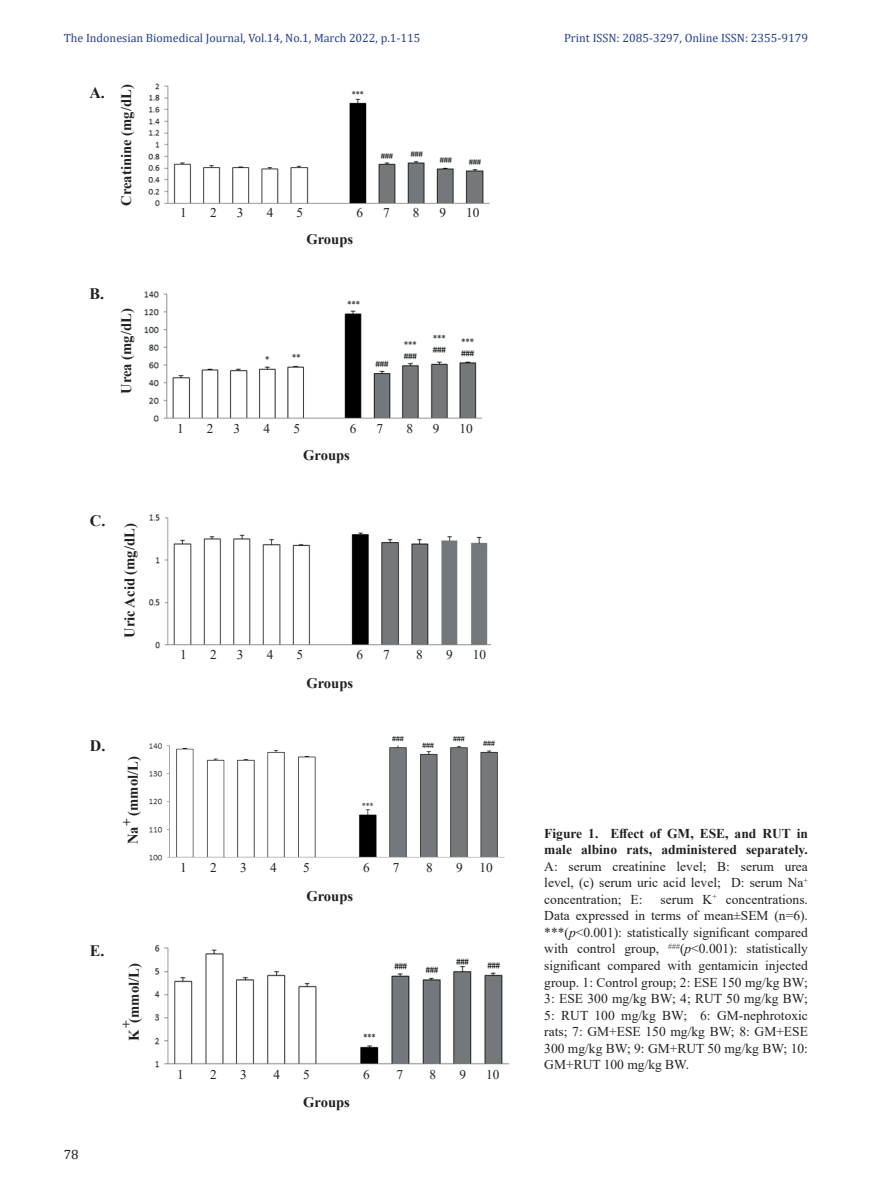
<style>
.page{position:relative;width:893px;height:1191px;background:#fff}
.page>*{position:absolute;margin:0;border:0;box-sizing:border-box;transform-origin:0 0}
.t1{font:700 15.9px "Times New Roman";color:#231f20}
.t2{font:700 14.55px "Times New Roman";color:#231f20}
.Figure_Legend{font:13.5px/16.5px "Times New Roman";color:#231f20;text-align:justify}
.t3{font:13.5px "Cambria";color:#231f20}
.t4{font:13.35px "Times New Roman";color:#231f20}
.t5{font:700 13.35px "Times New Roman";color:#231f20}
.t6{font:12px "Cambria";color:#253f8e}
.s1{font-weight:700}
.s2{font-style:italic}
</style>
<div class="page">
<img style="left:148px;top:83px;width:342px;height:123px">
<img style="left:144px;top:291px;width:339px;height:131px">
<img style="left:148px;top:514px;width:343px;height:135px">
<img style="left:146px;top:736px;width:359px;height:125px">
<img style="left:154px;top:945px;width:356px;height:123px">
<p class="t6" style="left:64px;top:31px;width:358px">The Indonesian Biomedical Journal, Vol.14, No.1, March 2022, p.1-115</p>
<p class="t6" style="left:564px;top:31px;width:245px">Print ISSN: 2085-3297, Online ISSN: 2355-9179</p>
<p class="t1" style="left:89px;top:81px;width:17px">A.</p>
<p class="t2" style="left:116px;top:206px;width:123px;rotate:-90deg">Creatinine (mg/dL)</p>
<p class="t1" style="left:89px;top:282px;width:16px">B.</p>
<p class="t2" style="left:116px;top:394px;width:87px;rotate:-90deg">Urea (mg/dL)</p>
<p class="t1" style="left:90px;top:509px;width:17px">C.</p>
<p class="t2" style="left:119px;top:638px;width:116px;rotate:-90deg">Uric Acid (mg/dL)</p>
<p class="t1" style="left:90px;top:734px;width:17px">D.</p>
<p class="t2" style="left:123px;top:844px;width:90px;rotate:-90deg">Na (mmol/L)</p>
<p class="t5" style="left:117px;top:826px;width:9px;rotate:-90deg">+</p>
<p class="t1" style="left:90px;top:939px;width:16px">E.</p>
<p class="t2" style="left:123px;top:1041px;width:79px;rotate:-90deg">K (mmol/L)</p>
<p class="t5" style="left:116px;top:1028px;width:9px;rotate:-90deg">+</p>
<p class="t3" style="left:64px;top:1146px;width:16px">78</p>
<p class="t4" style="left:180px;top:203px;width:8px">1</p>
<p class="t4" style="left:210px;top:203px;width:8px">2</p>
<p class="t4" style="left:237px;top:203px;width:8px">3</p>
<p class="t4" style="left:267px;top:203px;width:8px">4</p>
<p class="t4" style="left:297px;top:203px;width:8px">5</p>
<p class="t4" style="left:356px;top:203px;width:8px">6</p>
<p class="t4" style="left:383px;top:203px;width:8px">7</p>
<p class="t4" style="left:413px;top:203px;width:8px">8</p>
<p class="t4" style="left:439px;top:203px;width:8px">9</p>
<p class="t4" style="left:466px;top:203px;width:15px">10</p>
<p class="t2" style="left:306px;top:229px;width:48px">Groups</p>
<p class="t4" style="left:177px;top:419px;width:8px">1</p>
<p class="t4" style="left:207px;top:419px;width:8px">2</p>
<p class="t4" style="left:233px;top:419px;width:8px">3</p>
<p class="t4" style="left:263px;top:419px;width:8px">4</p>
<p class="t4" style="left:293px;top:419px;width:8px">5</p>
<p class="t4" style="left:350px;top:419px;width:8px">6</p>
<p class="t4" style="left:376px;top:419px;width:8px">7</p>
<p class="t4" style="left:406px;top:419px;width:8px">8</p>
<p class="t4" style="left:433px;top:419px;width:8px">9</p>
<p class="t4" style="left:459px;top:419px;width:15px">10</p>
<p class="t2" style="left:303px;top:445px;width:48px">Groups</p>
<p class="t4" style="left:180px;top:645px;width:8px">1</p>
<p class="t4" style="left:210px;top:645px;width:8px">2</p>
<p class="t4" style="left:237px;top:645px;width:8px">3</p>
<p class="t4" style="left:267px;top:645px;width:8px">4</p>
<p class="t4" style="left:297px;top:645px;width:8px">5</p>
<p class="t4" style="left:356px;top:645px;width:8px">6</p>
<p class="t4" style="left:383px;top:645px;width:8px">7</p>
<p class="t4" style="left:416px;top:645px;width:8px">8</p>
<p class="t4" style="left:446px;top:645px;width:8px">9</p>
<p class="t4" style="left:473px;top:645px;width:15px">10</p>
<p class="t2" style="left:306px;top:672px;width:48px">Groups</p>
<p class="t4" style="left:180px;top:858px;width:8px">1</p>
<p class="t4" style="left:210px;top:858px;width:8px">2</p>
<p class="t4" style="left:240px;top:858px;width:8px">3</p>
<p class="t4" style="left:270px;top:858px;width:8px">4</p>
<p class="t4" style="left:303px;top:858px;width:8px">5</p>
<p class="t4" style="left:363px;top:858px;width:8px">6</p>
<p class="t4" style="left:393px;top:858px;width:8px">7</p>
<p class="t4" style="left:426px;top:858px;width:8px">8</p>
<p class="t4" style="left:456px;top:858px;width:38px">9 10</p>
<p class="t2" style="left:306px;top:885px;width:48px">Groups</p>
<p class="t4" style="left:177px;top:1065px;width:8px">1</p>
<p class="t4" style="left:210px;top:1065px;width:8px">2</p>
<p class="t4" style="left:240px;top:1065px;width:8px">3</p>
<p class="t4" style="left:273px;top:1065px;width:8px">4</p>
<p class="t4" style="left:303px;top:1065px;width:8px">5</p>
<p class="t4" style="left:363px;top:1065px;width:8px">6</p>
<p class="t4" style="left:396px;top:1065px;width:8px">7</p>
<p class="t4" style="left:430px;top:1065px;width:8px">8</p>
<p class="t4" style="left:459px;top:1065px;width:8px">9</p>
<p class="t4" style="left:486px;top:1065px;width:15px">10</p>
<p class="t2" style="left:303px;top:1091px;width:48px">Groups</p>
<p class="Figure_Legend" style="left:544px;top:824px;width:265px"><span class="s1">Figure 1. Effect of GM, ESE, and RUT in male albino rats, administered separately.<br></span>A: serum creatinine level; B: serum urea level, (c) serum uric acid level; D: serum Na<sup>+ </sup>concentration; E:</p>
<p class="Figure_Legend" style="left:544px;top:890px;width:265px;text-indent:116px">serum K<sup>+</sup> concentrations.<br>Data expressed in terms of mean±SEM (n=6). ***(<span class="s2">p</span>&lt;0.001): statistically significant compared with control group, <sup>###</sup>(<span class="s2">p</span>&lt;0.001): statistically significant compared with gentamicin injected group. 1: Control group; 2: ESE 150 mg/kg BW; 3: ESE 300 mg/kg BW; 4; RUT 50 mg/kg BW; 5: RUT 100 mg/kg BW; 6: GM-nephrotoxic rats; 7: GM+ESE 150 mg/kg BW; 8: GM+ESE 300 mg/kg BW; 9: GM+RUT 50 mg/kg BW; 10:<br>GM+RUT 100 mg/kg BW.</p>
</div>
